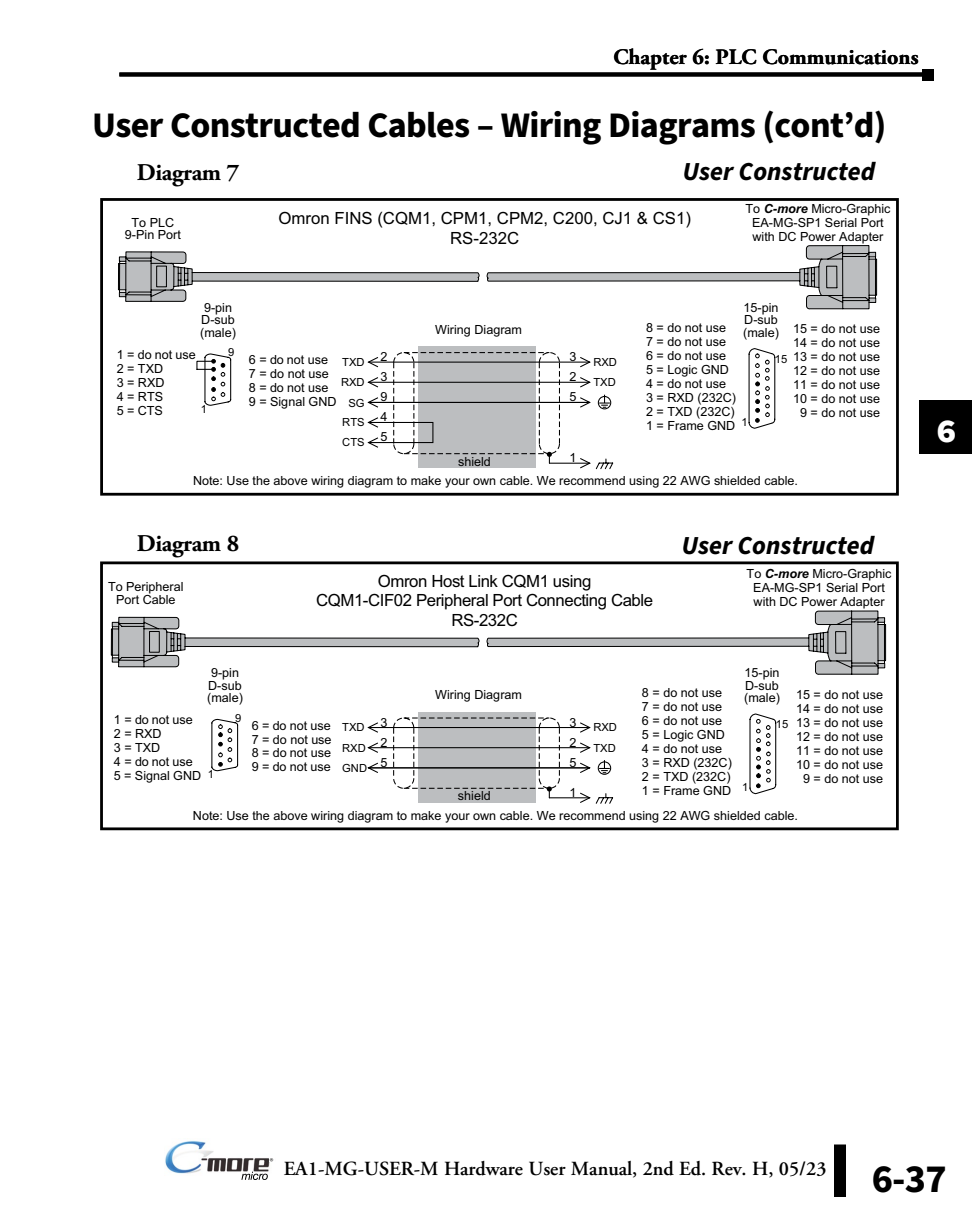
<style>
.page{position:relative;width:972px;height:1224px;background:#fff}
.page>*{position:absolute;margin:0;border:0;box-sizing:border-box;transform-origin:0 0}
.t1{font:700 40px "Source Sans Pro";color:#000}
.t2{font:700 40px "Source Sans Pro";color:#fff}
.t3{font:700 36px "Source Sans Pro";letter-spacing:-.02em;color:#000}
.t4{font:italic 700 26px "Source Sans Pro";color:#000}
.t5{font:700 24px "Adobe Garamond Pro";letter-spacing:-.02em;color:#000}
.t6{font:700 22px "Adobe Garamond Pro";color:#000}
.t7{font:600 20px "Adobe Garamond Pro";color:#000}
.t8{font:16.8px/19.6px "Arial";letter-spacing:-.025em;color:#000;text-align:center}
.t9{font:16.8px/19.6px "Arial";color:#000;text-align:center}
.t10{font:12.6px/14px "Arial";color:#000;text-align:center}
.t11{font:11.2px/20.6px "Arial";color:#000}
.t12{font:7px "Myriad";color:#000}
.s1{font-weight:700;font-style:italic}
</style>
<div class="page">
<div style="left:834px;top:1144px;width:12px;height:53px;background:#000"></div>
<img style="left:165px;top:1140px;width:105px;height:34px">
<svg style="left:241px;top:1172px;width:27px;height:8px"></svg>
<svg style="left:119px;top:72px;width:803px;height:4px;fill:#000"></svg>
<div style="left:922px;top:69px;width:12px;height:11px;background:#000"></div>
<div style="left:919px;top:400px;width:53px;height:54px;background:#000"></div>
<div style="left:418px;top:346px;width:118px;height:122px;background:#bcbec0"></div>
<svg style="left:486px;top:245px;width:391px;height:64px"></svg>
<svg style="left:748px;top:348px;width:28px;height:81px"></svg>
<div style="left:100px;top:198px;width:799px;height:298px;border:3px solid #000"></div>
<svg style="left:204px;top:353px;width:410px;height:117px"></svg>
<svg style="left:118px;top:251px;width:362px;height:51px"></svg>
<svg style="left:366px;top:352px;width:246px;height:117px"></svg>
<svg style="left:196px;top:359px;width:30px;height:42px"></svg>
<div style="left:418px;top:712px;width:118px;height:91px;background:#bcbec0"></div>
<svg style="left:486px;top:610px;width:400px;height:65px"></svg>
<svg style="left:749px;top:713px;width:28px;height:82px"></svg>
<div style="left:100px;top:561px;width:799px;height:269px;border:3px solid #000"></div>
<svg style="left:211px;top:717px;width:403px;height:87px"></svg>
<svg style="left:111px;top:617px;width:369px;height:50px"></svg>
<h3 class="t6" style="left:613px;top:45px;width:307px">Chapter 6: PLC Communications</h3>
<h2 class="t3" style="left:92px;top:101px;width:796px">User Constructed Cables – Wiring Diagrams (cont’d)</h2>
<h3 class="t5" style="left:137px;top:159px;width:104px">Diagram 7</h3>
<h3 class="t4" style="left:682px;top:154px;width:194px">User Constructed</h3>
<p class="t10" style="left:125px;top:216px;width:58px;line-height:12.6px">To PLC<br>9-Pin Port</p>
<h3 class="t9" style="left:278px;top:209px;width:414px">Omron FINS (CQM1, CPM1, CPM2, C200, CJ1 &amp; CS1)<br>RS-232C</h3>
<p class="t10" style="left:746px;top:202px;width:146px">To <span class="s1">C-more</span> Micro-Graphic<br>EA-MG-SP1 Serial Port with DC Power Adapter</p>
<p class="t10" style="left:200px;top:301px;width:37px;line-height:12.6px">9-pin<br>D-sub (male)</p>
<p class="t10" style="left:435px;top:323px;width:88px">Wiring Diagram</p>
<p class="t10" style="left:117px;top:347px;width:81px">1 = do not use</p>
<p class="t11" style="left:228px;top:342px;width:8px">9</p>
<p class="t10" style="left:117px;top:361px;width:49px;text-align:justify">2 = TXD 3 = RXD 4 = RTS 5 = CTS</p>
<p class="t10" style="left:249px;top:353px;width:89px;text-align:left">6 = do not use<br>7 = do not use<br>8 = do not use<br>9 = Signal GND</p>
<p class="t10" style="left:380px;top:350px;width:9px">2</p>
<p class="t11" style="left:341px;top:352px;width:25px;text-align:right">TXD<br>RXD<br>SG</p>
<p class="t10" style="left:569px;top:347px;width:9px;line-height:20px;text-align:justify">3<br>2<br>5</p>
<p class="t10" style="left:380px;top:367px;width:9px;line-height:20px;text-align:left">3<br>9</p>
<p class="t11" style="left:201px;top:399px;width:8px">1</p>
<p class="t11" style="left:342px;top:412px;width:24px">RTS<br>CTS</p>
<p class="t10" style="left:380px;top:407px;width:9px;line-height:20px;text-align:left">4<br>5</p>
<p class="t10" style="left:458px;top:454px;width:34px">shield</p>
<p class="t10" style="left:569px;top:451px;width:9px">1</p>
<p class="t11" style="left:593px;top:352px;width:25px">RXD<br>TXD</p>
<p class="t10" style="left:743px;top:301px;width:37px;line-height:12.6px;text-align:justify">15-pin D-sub (male)</p>
<p class="t10" style="left:646px;top:321px;width:91px;text-align:left">8 = do not use<br>7 = do not use<br>6 = do not use<br>5 = Logic GND<br>4 = do not use<br>3 = RXD (232C)<br>2 = TXD (232C)<br>1 = Frame GND</p>
<p class="t10" style="left:793px;top:322px;width:89px">15 = do not use<br>14 = do not use<br>13 = do not use<br>12 = do not use<br>11 = do not use<br>10 = do not use<br>9 = do not use</p>
<p class="t11" style="left:775px;top:349px;width:14px">15</p>
<p class="t11" style="left:741px;top:412px;width:8px">1</p>
<p class="t10" style="left:193px;top:474px;width:607px">Note: Use the above wiring diagram to make your own cable. We recommend using 22 AWG shielded cable.</p>
<h3 class="t5" style="left:137px;top:530px;width:104px">Diagram 8</h3>
<p class="t10" style="left:108px;top:581px;width:77px;line-height:12.6px">To Peripheral<br>Port Cable</p>
<h3 class="t8" style="left:316px;top:571px;width:339px">Omron Host Link CQM1 using<br>CQM1-CIF02 Peripheral Port Connecting Cable<br>RS-232C</h3>
<h3 class="t4" style="left:681px;top:528px;width:194px">User Constructed</h3>
<p class="t10" style="left:747px;top:567px;width:146px">To <span class="s1">C-more</span> Micro-Graphic<br>EA-MG-SP1 Serial Port with DC Power Adapter</p>
<p class="t10" style="left:207px;top:667px;width:37px;line-height:12.6px">9-pin<br>D-sub (male)</p>
<p class="t10" style="left:114px;top:713px;width:81px">1 = do not use</p>
<p class="t11" style="left:235px;top:708px;width:8px">9</p>
<p class="t10" style="left:114px;top:727px;width:89px;text-align:left">2 = RXD<br>3 = TXD<br>4 = do not use<br>5 = Signal GND</p>
<p class="t10" style="left:252px;top:718px;width:81px;text-align:justify">6 = do not use 7 = do not use 8 = do not use 9 = do not use</p>
<p class="t11" style="left:208px;top:764px;width:8px">1</p>
<p class="t10" style="left:435px;top:688px;width:88px">Wiring Diagram</p>
<p class="t10" style="left:380px;top:715px;width:9px">3</p>
<p class="t11" style="left:342px;top:717px;width:26px">TXD<br>RXD<br>GND</p>
<p class="t10" style="left:569px;top:712px;width:9px;line-height:20px;text-align:justify">3<br>2<br>5</p>
<p class="t10" style="left:569px;top:785px;width:9px">1</p>
<p class="t10" style="left:380px;top:732px;width:9px;line-height:20px;text-align:left">2<br>5</p>
<p class="t10" style="left:458px;top:789px;width:34px">shield</p>
<p class="t11" style="left:593px;top:717px;width:25px">RXD<br>TXD</p>
<p class="t10" style="left:642px;top:686px;width:91px;text-align:left">8 = do not use<br>7 = do not use<br>6 = do not use<br>5 = Logic GND<br>4 = do not use<br>3 = RXD (232C)<br>2 = TXD (232C)<br>1 = Frame GND</p>
<p class="t10" style="left:744px;top:666px;width:37px;line-height:12.6px;text-align:justify">15-pin D-sub (male)</p>
<p class="t11" style="left:742px;top:777px;width:8px">1</p>
<p class="t11" style="left:776px;top:714px;width:14px">15</p>
<p class="t10" style="left:796px;top:687px;width:89px">15 = do not use<br>14 = do not use<br>13 = do not use<br>12 = do not use<br>11 = do not use<br>10 = do not use<br>9 = do not use</p>
<p class="t10" style="left:193px;top:809px;width:607px">Note: Use the above wiring diagram to make your own cable. We recommend using 22 AWG shielded cable.</p>
<h1 class="t2" style="left:936px;top:402px;width:22px">6</h1>
<p class="t12" style="left:270px;top:1157px;width:5px">®</p>
<h3 class="t7" style="left:284px;top:1158px;width:544px">EA1-MG-USER-M Hardware User Manual, 2nd Ed. Rev. H, 05/23</h3>
<h1 class="t1" style="left:872px;top:1152px;width:77px">6-37</h1>
</div>
